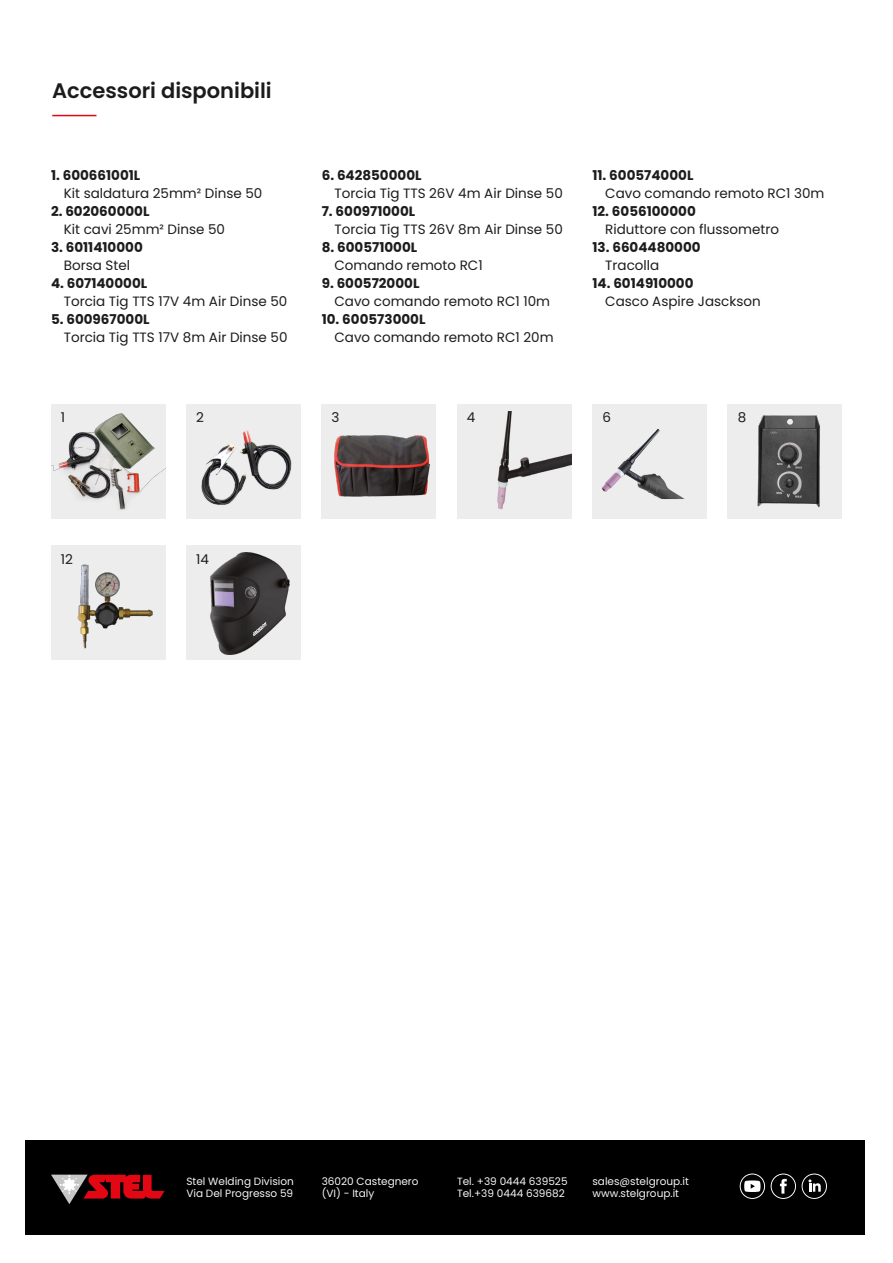
<style>
.page{position:relative;width:893px;height:1263px;background:#fff}
.page>*{position:absolute;margin:0;border:0;box-sizing:border-box;transform-origin:0 0}
.t1{font:600 21px "Poppins";color:#1c1c1c}
.t2{font:13.5px "Poppins";color:#1c1c1c}
.t3{font:700 13.5px "Poppins";color:#1c1c1c}
.t4{font:10.5px/12.6px "Poppins";color:#f6f6f6}
</style>
<div class="page">
<div style="left:26px;top:1140px;width:839px;height:95px;background:#000"></div>
<svg style="left:51px;top:1174px;width:114px;height:30px"></svg>
<div style="left:64px;top:1180px;width:10px;height:10px;background:#fff;border-radius:50%"></div>
<svg style="left:740px;top:1173px;width:25px;height:26px"></svg>
<svg style="left:802px;top:1173px;width:25px;height:26px"></svg>
<svg style="left:771px;top:1173px;width:25px;height:26px"></svg>
<hr style="left:52px;top:115px;width:44px;height:1px;background:#e30613">
<div style="left:51px;top:404px;width:114px;height:114px;background:#ededed"></div>
<img style="left:51px;top:413px;width:114px;height:97px">
<div style="left:457px;top:404px;width:114px;height:114px;background:#ededed"></div>
<img style="left:497px;top:411px;width:74px;height:98px">
<div style="left:728px;top:404px;width:114px;height:114px;background:#ededed"></div>
<img style="left:757px;top:415px;width:63px;height:93px">
<div style="left:322px;top:404px;width:114px;height:114px;background:#ededed"></div>
<img style="left:334px;top:435px;width:96px;height:62px">
<img style="left:592px;top:404px;width:115px;height:114px">
<div style="left:186px;top:404px;width:114px;height:114px;background:#ededed"></div>
<img style="left:201px;top:430px;width:91px;height:75px">
<div style="left:186px;top:545px;width:114px;height:114px;background:#ededed"></div>
<img style="left:210px;top:552px;width:79px;height:102px">
<div style="left:51px;top:545px;width:114px;height:114px;background:#ededed"></div>
<img style="left:77px;top:564px;width:76px;height:85px">
<h1 class="t1" style="left:52px;top:78px;width:221px">Accessori disponibili</h1>
<p class="t3" style="left:51px;top:168px;width:91px">1. 600661001L</p>
<p class="t2" style="left:64px;top:186px;width:200px">Kit saldatura 25mm² Dinse 50</p>
<p class="t3" style="left:51px;top:204px;width:100px">2. 602060000L</p>
<p class="t2" style="left:64px;top:222px;width:163px">Kit cavi 25mm² Dinse 50</p>
<p class="t3" style="left:51px;top:240px;width:93px">3. 6011410000</p>
<p class="t2" style="left:64px;top:258px;width:68px">Borsa Stel</p>
<p class="t3" style="left:51px;top:276px;width:98px">4. 607140000L</p>
<p class="t2" style="left:64px;top:294px;width:225px">Torcia Tig TTS 17V 4m Air Dinse 50</p>
<p class="t3" style="left:51px;top:312px;width:100px">5. 600967000L</p>
<p class="t2" style="left:64px;top:330px;width:225px">Torcia Tig TTS 17V 8m Air Dinse 50</p>
<p class="t3" style="left:322px;top:168px;width:101px">6. 642850000L</p>
<p class="t2" style="left:334px;top:186px;width:230px">Torcia Tig TTS 26V 4m Air Dinse 50</p>
<p class="t3" style="left:322px;top:204px;width:95px">7. 600971000L</p>
<p class="t2" style="left:334px;top:222px;width:230px">Torcia Tig TTS 26V 8m Air Dinse 50</p>
<p class="t3" style="left:322px;top:240px;width:97px">8. 600571000L</p>
<p class="t2" style="left:334px;top:258px;width:150px">Comando remoto RC1</p>
<p class="t3" style="left:322px;top:276px;width:99px">9. 600572000L</p>
<p class="t2" style="left:334px;top:294px;width:217px">Cavo comando remoto RC1 10m</p>
<p class="t3" style="left:322px;top:312px;width:105px">10. 600573000L</p>
<p class="t2" style="left:334px;top:330px;width:221px">Cavo comando remoto RC1 20m</p>
<p class="t3" style="left:592px;top:168px;width:103px">11. 600574000L</p>
<p class="t2" style="left:605px;top:186px;width:221px">Cavo comando remoto RC1 30m</p>
<p class="t3" style="left:592px;top:204px;width:105px">12. 6056100000</p>
<p class="t2" style="left:605px;top:222px;width:175px">Riduttore con flussometro</p>
<p class="t3" style="left:592px;top:240px;width:110px">13. 6604480000</p>
<p class="t2" style="left:605px;top:258px;width:56px">Tracolla</p>
<p class="t3" style="left:592px;top:276px;width:103px">14. 6014910000</p>
<p class="t2" style="left:605px;top:294px;width:157px">Casco Aspire Jasckson</p>
<p class="t2" style="left:61px;top:410px;width:6px">1</p>
<p class="t2" style="left:196px;top:410px;width:9px">2</p>
<p class="t2" style="left:332px;top:410px;width:9px">3</p>
<p class="t2" style="left:467px;top:410px;width:10px">4</p>
<p class="t2" style="left:602px;top:410px;width:10px">6</p>
<p class="t2" style="left:738px;top:410px;width:10px">8</p>
<p class="t2" style="left:61px;top:551px;width:14px">12</p>
<p class="t2" style="left:196px;top:551px;width:14px">14</p>
<p class="t4" style="left:186px;top:1175px;width:109px">Stel Welding Division<br>Via Del Progresso 59</p>
<p class="t4" style="left:322px;top:1175px;width:98px">36020 Castegnero (VI) - Italy</p>
<p class="t4" style="left:457px;top:1175px;width:112px">Tel. +39 0444 639525<br>Tel.+39 0444 639682</p>
<p class="t4" style="left:592px;top:1175px;width:98px">sales@stelgroup.it www.stelgroup.it</p>
</div>
